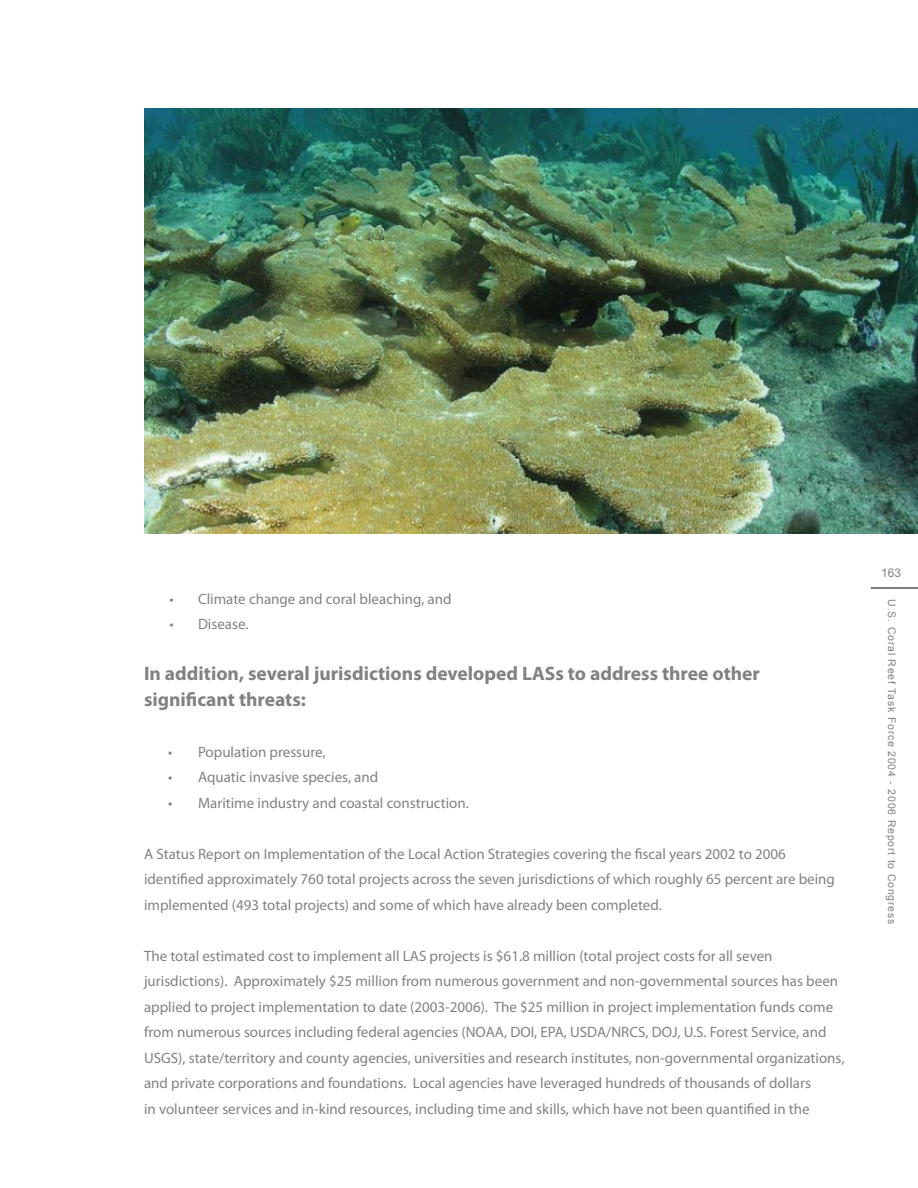
<style>
.page{position:relative;width:918px;height:1188px;background:#fff}
.page>*{position:absolute;margin:0;border:0;box-sizing:border-box;transform-origin:0 0}
.t1{font:700 19.5px/25.5px "Myriad Pro";color:#808285}
.t2{font:15px/25.5px "Myriad Pro";color:#808285}
.t3{font:12px "Arial";color:#808285}
.t4{font:10.5px "Arial";letter-spacing:.075em;color:#808285}
</style>
<div class="page">
<hr style="left:871px;top:588px;width:47px;height:1px;background:#000">
<img style="left:144px;top:108px;width:774px;height:426px">
<p class="t2" style="left:170px;top:586px;width:284px">• Climate change and coral bleaching, and</p>
<p class="t2" style="left:170px;top:611px;width:81px">• Disease.</p>
<p class="t1" style="left:144px;top:660px;width:617px">In addition, several jurisdictions developed LASs to address three other significant threats:</p>
<p class="t2" style="left:168px;top:739px;width:159px">• Population pressure,</p>
<p class="t2" style="left:168px;top:764px;width:212px">• Aquatic invasive species, and</p>
<p class="t2" style="left:168px;top:790px;width:302px">• Maritime industry and coastal construction.</p>
<p class="t2" style="left:144px;top:841px;width:693px">A Status Report on Implementation of the Local Action Strategies covering the fiscal years 2002 to 2006 identified approximately 760 total projects across the seven jurisdictions of which roughly 65 percent are being implemented (493 total projects) and some of which have already been completed.</p>
<p class="t2" style="left:144px;top:943px;width:702px">The total estimated cost to implement all LAS projects is $61.8 million (total project costs for all seven jurisdictions). Approximately $25 million from numerous government and non-governmental sources has been applied to project implementation to date (2003-2006). The $25 million in project implementation funds come from numerous sources including federal agencies (NOAA, DOI, EPA, USDA/NRCS, DOJ, U.S. Forest Service, and USGS), state/territory and county agencies, universities and research institutes, non-governmental organizations, and private corporations and foundations. Local agencies have leveraged hundreds of thousands of dollars<br>in volunteer services and in-kind resources, including time and skills, which have not been quantified in the</p>
<p class="t3" style="left:881px;top:566px;width:22px">163</p>
<p class="t4" style="left:898px;top:599px;width:326px;rotate:90deg">U.S. Coral Reef Task Force 2004 - 2006 Report to Congress</p>
</div>
